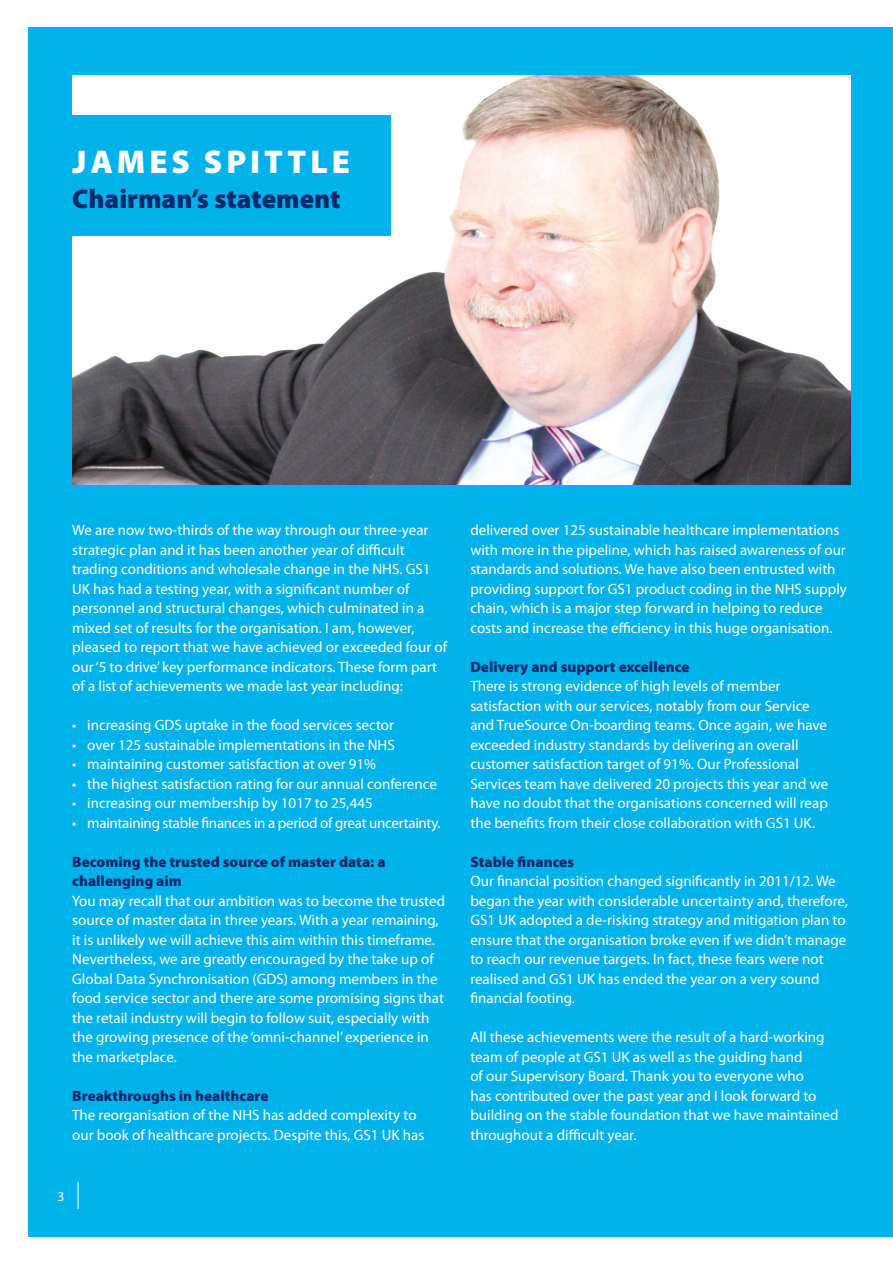
<style>
.page{position:relative;width:893px;height:1263px;background:#fff}
.page>*{position:absolute;margin:0;border:0;box-sizing:border-box;transform-origin:0 0}
.t1{font:900 33px "Myriad Pro";color:#fff}
.t2{font:900 27px "Myriad Pro";color:#052b6c}
.t3{font:15px/19.5px "Myriad Pro";color:#fff}
.t4{font:900 15px/19.5px "Myriad Pro";color:#052b6c}
.t5{font:15px "Myriad Pro";letter-spacing:-.02em;color:#fff}
.t6{font:13.5px "Myriad Pro";color:#fff}
</style>
<div class="page">
<div style="left:28px;top:27px;width:865px;height:1209px;background:#00b2ec"></div>
<svg style="left:78px;top:1182px;width:1px;height:27px"></svg>
<img style="left:72px;top:75px;width:778px;height:410px">
<div style="left:55px;top:116px;width:336px;height:120px;background:#00b2ec"></div>
<h1 class="t1" style="left:73px;top:140px;width:44px">James</h1>
<h1 class="t1" style="left:204px;top:140px;width:67px">Spittle</h1>
<h2 class="t2" style="left:72px;top:181px;width:270px">Chairman’s statement</h2>
<p class="t3" style="left:72px;top:520px;width:376px">We are now two-thirds of the way through our three-year strategic plan and it has been another year of difficult trading conditions and wholesale change in the NHS. GS1<br>UK has had a testing year, with a significant number of personnel and structural changes, which culminated in a mixed set of results for the organisation. I am, however, pleased to report that we have achieved or exceeded four of our ‘5 to drive’ key performance indicators. These form part of a list of achievements we made last year including:</p>
<p class="t3" style="left:72px;top:715px;width:323px">• increasing GDS uptake in the food services sector</p>
<p class="t3" style="left:72px;top:735px;width:324px">• over 125 sustainable implementations in the NHS</p>
<p class="t3" style="left:72px;top:754px;width:305px">• maintaining customer satisfaction at over 91%</p>
<p class="t3" style="left:72px;top:774px;width:366px">• the highest satisfaction rating for our annual conference</p>
<p class="t3" style="left:72px;top:793px;width:302px">• increasing our membership by 1017 to 25,445</p>
<p class="t5" style="left:72px;top:814px;width:370px">• maintaining stable finances in a period of great uncertainty.</p>
<p class="t4" style="left:72px;top:851px;width:315px">Becoming the trusted source of master data: a challenging aim</p>
<p class="t3" style="left:72px;top:891px;width:374px">You may recall that our ambition was to become the trusted source of master data in three years. With a year remaining, it is unlikely we will achieve this aim within this timeframe.<br>Nevertheless, we are greatly encouraged by the take up of Global Data Synchronisation (GDS) among members in the food service sector and there are some promising signs that the retail industry will begin to follow suit, especially with the growing presence of the ‘omni-channel’ experience in the marketplace.</p>
<p class="t4" style="left:72px;top:1085px;width:198px">Breakthroughs in healthcare</p>
<p class="t3" style="left:72px;top:1105px;width:353px">The reorganisation of the NHS has added complexity to our book of healthcare projects. Despite this, GS1 UK has</p>
<p class="t6" style="left:58px;top:1188px;width:8px">3</p>
<p class="t3" style="left:470px;top:520px;width:378px">delivered over 125 sustainable healthcare implementations with more in the pipeline, which has raised awareness of our standards and solutions. We have also been entrusted with providing support for GS1 product coding in the NHS supply chain, which is a major step forward in helping to reduce costs and increase the efficiency in this huge organisation.</p>
<p class="t4" style="left:470px;top:656px;width:221px">Delivery and support excellence</p>
<p class="t3" style="left:470px;top:676px;width:359px">There is strong evidence of high levels of member satisfaction with our services, notably from our Service and TrueSource On-boarding teams. Once again, we have exceeded industry standards by delivering an overall customer satisfaction target of 91%. Our Professional Services team have delivered 20 projects this year and we have no doubt that the organisations concerned will reap the benefits from their close collaboration with GS1 UK.</p>
<p class="t4" style="left:470px;top:851px;width:105px">Stable finances</p>
<p class="t3" style="left:470px;top:871px;width:379px">Our financial position changed significantly in 2011/12. We began the year with considerable uncertainty and, therefore, GS1 UK adopted a de-risking strategy and mitigation plan to ensure that the organisation broke even if we didn’t manage to reach our revenue targets. In fact, these fears were not realised and GS1 UK has ended the year on a very sound financial footing.</p>
<p class="t3" style="left:470px;top:1027px;width:370px">All these achievements were the result of a hard-working team of people at GS1 UK as well as the guiding hand<br>of our Supervisory Board. Thank you to everyone who<br>has contributed over the past year and I look forward to building on the stable foundation that we have maintained throughout a difficult year.</p>
</div>
